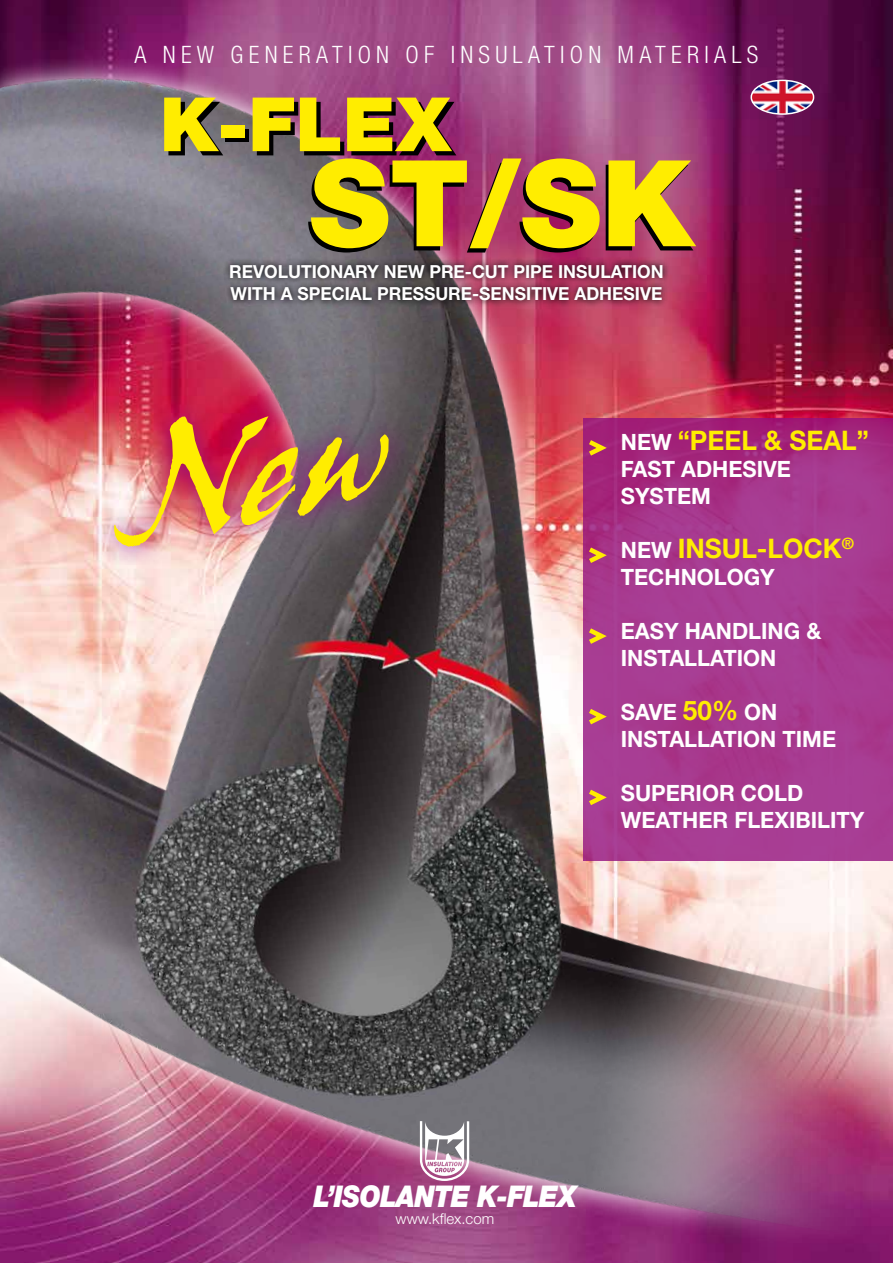
<style>
.page{position:relative;width:893px;height:1263px;background:#fff}
.page>*{position:absolute;margin:0;border:0;box-sizing:border-box;transform-origin:0 0}
.t1{font:900 120px "Helvetica Neue LT Std";color:#ffed00}
.t2{font:900 75px "Helvetica Neue LT Std";color:#ffed00}
.t3{font:italic 900 30px "Helvetica Neue LT Std";letter-spacing:-.03em;color:#fff;scale:.9 1}
.t4{font:700 27px "Helvetica Neue LT Std";color:#ffed00}
.t5{font:300 condensed 24px "Helvetica Neue LT Std";letter-spacing:.22em;color:#fff}
.t6{font:700 22.5px/27px "Helvetica Neue LT Std";color:#fff}
.t7{font:700 18px "Helvetica Neue LT Std";color:#fff}
.t8{font:300 15px "Helvetica Neue LT Std";color:#fff}
.s1{font-size:22.5px;color:#fff}
.s2{font-size:27px;color:#ffed00}
</style>
<div class="page">
<img style="left:0;top:0;width:893px;height:1257px">
<svg style="left:420px;top:1121px;width:49px;height:60px"></svg>
<img style="left:751px;top:80px;width:62px;height:34px">
<div style="left:750px;top:80px;width:64px;height:35px;border:2px solid #fff;border-radius:50%"></div>
<svg style="left:223px;top:257px;width:447px;height:50px;background:#704354"></svg>
<svg style="left:89px;top:391px;width:320px;height:174px;background:#a06f77"></svg>
<svg style="left:584px;top:624px;width:28px;height:24px"></svg>
<svg style="left:584px;top:705px;width:28px;height:23px"></svg>
<svg style="left:584px;top:786px;width:28px;height:23px"></svg>
<svg style="left:584px;top:543px;width:28px;height:24px"></svg>
<svg style="left:584px;top:436px;width:28px;height:24px"></svg>
<img style="left:95px;top:401px;width:305px;height:152px">
<p class="t5" style="left:135px;top:40px;width:625px">A NEW GENERATION OF INSULATION MATERIALS</p>
<h2 class="t2" style="left:159px;top:80px;width:293px">K-FLEX</h2>
<h1 class="t1" style="left:310px;top:132px;width:386px">ST/SK</h1>
<p class="t7" style="left:229px;top:260px;width:115px">REVOLUTIONAR</p>
<p class="t7" style="left:367px;top:260px;width:75px">Y NEW PRE</p>
<p class="t7" style="left:465px;top:260px;width:59px">-CUT PIPE</p>
<p class="t7" style="left:558px;top:260px;width:52px">INSULATI</p>
<p class="t7" style="left:637px;top:260px;width:25px">ON</p>
<p class="t7" style="left:231px;top:283px;width:79px">WITH ASPE</p>
<p class="t7" style="left:332px;top:283px;width:23px">CIAL</p>
<p class="t7" style="left:377px;top:283px;width:13px">PRESS</p>
<p class="t7" style="left:435px;top:283px;width:55px">URE-SENSITI</p>
<p class="t7" style="left:547px;top:283px;width:115px">VE ADHESIVE</p>
<p class="t4" style="left:621px;top:424px;width:250px"><span class="s1">NEW</span> “PEEL &amp; SEAL”</p>
<p class="t6" style="left:621px;top:455px;width:27px">FAST</p>
<p class="t6" style="left:681px;top:455px;width:109px">ADHESIVE</p>
<p class="t6" style="left:621px;top:482px;width:44px">SYSTE</p>
<p class="t6" style="left:691px;top:482px;width:21px">M</p>
<p class="t4" style="left:621px;top:532px;width:235px"><span class="s1">NEW</span> INSUL-LOCK<sup>®</sup></p>
<p class="t6" style="left:621px;top:563px;width:156px">TECHNOLOGY</p>
<p class="t6" style="left:621px;top:617px;width:95px">EASY HANDLIN</p>
<p class="t6" style="left:784px;top:617px;width:39px">G &amp;</p>
<p class="t6" style="left:621px;top:644px;width:13px">INSTALLATI</p>
<p class="t6" style="left:743px;top:644px;width:31px">ON</p>
<p class="t6" style="left:621px;top:698px;width:155px">SAVE <span class="s2">50%</span> ON<br>INSTALLATI</p>
<p class="t6" style="left:743px;top:725px;width:92px">ON TIME</p>
<p class="t6" style="left:621px;top:779px;width:245px">SUPERIOR COLD<br>WEATHER FLEXIBILITY</p>
<h3 class="t3" style="left:314px;top:1178px;width:294px">L’ISOLANTE K-FLEX</h3>
<p class="t8" style="left:396px;top:1209px;width:100px">www.kflex.com</p>
</div>
